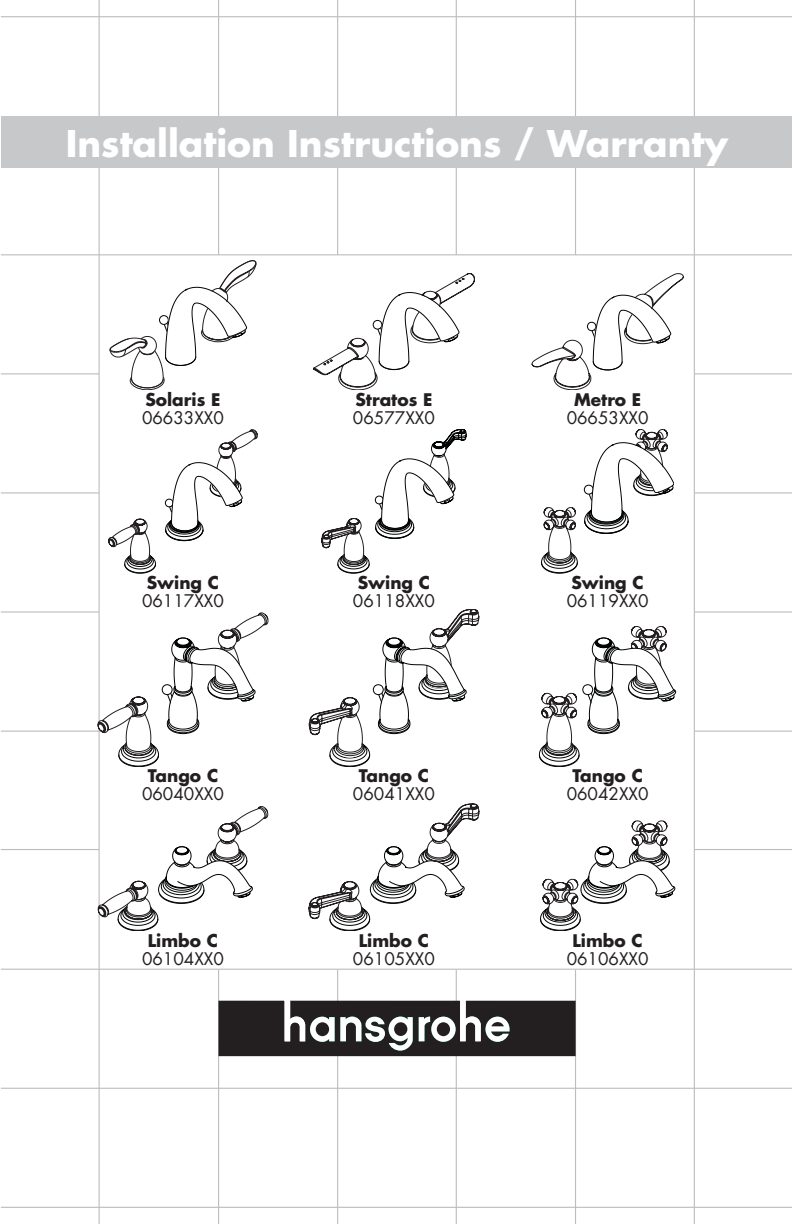
<style>
.page{position:relative;width:792px;height:1224px;background:#fff}
.page>*{position:absolute;margin:0;border:0;box-sizing:border-box;transform-origin:0 0}
.t1{font:700 36px "Futura LT";color:#fff}
.t2{font:17px "Futura LT";color:#231f20}
.t3{font:700 17px "Futura LT";color:#231f20}
</style>
<div class="page">
<hr style="left:218px;top:0;width:1px;height:1224px;background:#bcbdc0">
<hr style="left:337px;top:0;width:1px;height:1224px;background:#bcbdc0">
<hr style="left:456px;top:0;width:1px;height:1224px;background:#bcbdc0">
<hr style="left:575px;top:0;width:1px;height:1224px;background:#bcbdc0">
<hr style="left:1px;top:849px;width:791px;height:1px;background:#bcbdc0">
<hr style="left:1px;top:731px;width:791px;height:1px;background:#bcbdc0">
<hr style="left:1px;top:611px;width:791px;height:2px;background:#bcbdc0">
<hr style="left:1px;top:492px;width:791px;height:2px;background:#bcbdc0">
<hr style="left:1px;top:373px;width:791px;height:1px;background:#bcbdc0">
<hr style="left:1px;top:1088px;width:791px;height:1px;background:#bcbdc0">
<hr style="left:1px;top:1207px;width:791px;height:1px;background:#bcbdc0">
<hr style="left:1px;top:16px;width:791px;height:1px;background:#bcbdc0">
<div style="left:100px;top:256px;width:595px;height:714px;background:#fff"></div>
<hr style="left:1px;top:254px;width:791px;height:1px;background:#bcbdc0">
<hr style="left:1px;top:969px;width:791px;height:1px;background:#bcbdc0">
<hr style="left:99px;top:0;width:1px;height:1224px;background:#bcbdc0">
<hr style="left:694px;top:0;width:1px;height:1224px;background:#bcbdc0">
<div style="left:1px;top:117px;width:791px;height:51px;background:#c7c8ca"></div>
<svg style="left:110px;top:260px;width:146px;height:130px"></svg>
<svg style="left:313px;top:273px;width:162px;height:117px"></svg>
<svg style="left:532px;top:273px;width:152px;height:117px"></svg>
<svg style="left:165px;top:429px;width:93px;height:112px"></svg>
<svg style="left:108px;top:519px;width:48px;height:54px"></svg>
<svg style="left:322px;top:518px;width:47px;height:55px"></svg>
<svg style="left:375px;top:429px;width:91px;height:110px"></svg>
<svg style="left:541px;top:507px;width:37px;height:66px"></svg>
<svg style="left:584px;top:429px;width:90px;height:105px"></svg>
<svg style="left:98px;top:613px;width:170px;height:154px"></svg>
<svg style="left:309px;top:609px;width:170px;height:158px"></svg>
<svg style="left:539px;top:626px;width:137px;height:141px"></svg>
<svg style="left:98px;top:806px;width:170px;height:125px"></svg>
<svg style="left:309px;top:804px;width:170px;height:127px"></svg>
<svg style="left:540px;top:821px;width:135px;height:110px"></svg>
<svg style="left:218px;top:1001px;width:357px;height:55px;background:#474445"></svg>
<h1 class="t1" style="left:66px;top:120px;width:664px">Installation Instructions / Warranty</h1>
<p class="t3" style="left:145px;top:388px;width:77px">Solaris E</p>
<p class="t2" style="left:142px;top:406px;width:84px">06633XX0</p>
<p class="t3" style="left:355px;top:388px;width:79px">Stratos E</p>
<p class="t2" style="left:353px;top:406px;width:84px">06577XX0</p>
<p class="t3" style="left:574px;top:388px;width:69px">Metro E</p>
<p class="t2" style="left:567px;top:406px;width:84px">06653XX0</p>
<p class="t3" style="left:147px;top:571px;width:74px">Swing C</p>
<p class="t2" style="left:142px;top:590px;width:84px">06117XX0</p>
<p class="t3" style="left:358px;top:571px;width:74px">Swing C</p>
<p class="t2" style="left:353px;top:590px;width:84px">06118XX0</p>
<p class="t3" style="left:572px;top:571px;width:74px">Swing C</p>
<p class="t2" style="left:567px;top:590px;width:84px">06119XX0</p>
<p class="t3" style="left:148px;top:765px;width:72px">Tango C</p>
<p class="t2" style="left:142px;top:783px;width:84px">06040XX0</p>
<p class="t3" style="left:359px;top:765px;width:72px">Tango C</p>
<p class="t2" style="left:353px;top:783px;width:84px">06041XX0</p>
<p class="t3" style="left:572px;top:765px;width:72px">Tango C</p>
<p class="t2" style="left:567px;top:783px;width:84px">06042XX0</p>
<p class="t3" style="left:148px;top:929px;width:72px">Limbo C</p>
<p class="t2" style="left:142px;top:947px;width:84px">06104XX0</p>
<p class="t3" style="left:359px;top:929px;width:72px">Limbo C</p>
<p class="t2" style="left:353px;top:947px;width:84px">06105XX0</p>
<p class="t3" style="left:573px;top:929px;width:72px">Limbo C</p>
<p class="t2" style="left:567px;top:947px;width:84px">06106XX0</p>
</div>
